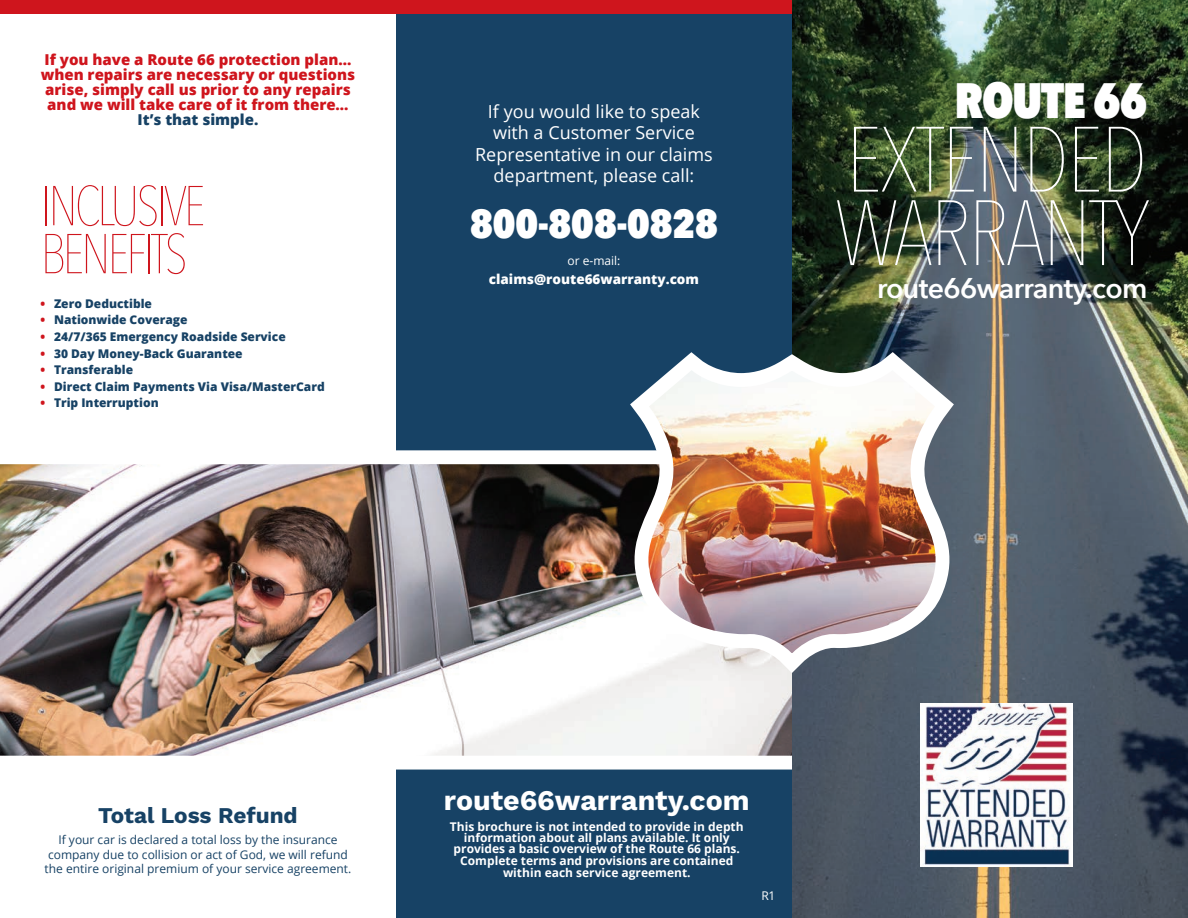
<style>
.page{position:relative;width:1188px;height:918px;background:#fff}
.page>*{position:absolute;margin:0;border:0;box-sizing:border-box;transform-origin:0 0}
.t1{font:200 91.5px/73.5px "Avenir Next Condensed";letter-spacing:-.025em;color:#fff}
.t2{font:200 55.5px/48px "Avenir Next Condensed";letter-spacing:-.06em;color:#cf151d}
.t3{font:800 49.5px "Avenir Next Condensed";letter-spacing:-.025em;color:#fff}
.t4{font:800 40.5px "Avenir Next Condensed";color:#fff}
.t5{font:600 28.5px "Avenir Next";letter-spacing:-.025em;color:#fff}
.t6{font:700 28.5px "Work Sans";color:#fff}
.t7{font:700 22.5px "Work Sans";color:#174265}
.t8{font:18px/21.6px "Open Sans";color:#fff;text-align:center}
.t9{font:800 15px/15px "Open Sans";color:#cf151d;text-align:center}
.t10{font:800 15px "Open Sans";color:#174265}
.t11{font:800 13.5px "Open Sans";color:#fff}
.t12{font:700 12px/11.2px "Open Sans";color:#fff;text-align:center}
.t13{font:800 12px "Open Sans";color:#174265}
.t14{font:12px/14.4px "Open Sans";color:#174265;text-align:center}
.t15{font:12px "Open Sans";color:#fff}
.s1{color:#cf151d}
</style>
<div class="page">
<div style="left:396px;top:0;width:792px;height:918px;background:#174265"></div>
<img style="left:0;top:450px;width:792px;height:320px">
<img style="left:792px;top:0;width:396px;height:918px">
<img style="left:620px;top:342px;width:344px;height:341px">
<div style="left:0;top:0;width:792px;height:14px;background:#cf151d"></div>
<img style="left:921px;top:703px;width:152px;height:164px">
<p class="t9" style="left:41px;top:52px;width:316px">If you have a Route 66 protection plan... when repairs are necessary or questions arise, simply call us prior to any repairs and we will take care of it from there...</p>
<p class="t10" style="left:138px;top:109px;width:122px">It’s that simple.</p>
<h2 class="t2" style="left:40px;top:184px;width:167px">INCLUSIVE<br>BENEFITS</h2>
<p class="t13" style="left:40px;top:295px;width:113px"><span class="s1">•</span> Zero Deductible</p>
<p class="t13" style="left:40px;top:312px;width:149px"><span class="s1">•</span> Nationwide Coverage</p>
<p class="t13" style="left:40px;top:328px;width:247px"><span class="s1">•</span> 24/7/365 Emergency Roadside Service</p>
<p class="t13" style="left:40px;top:345px;width:204px"><span class="s1">•</span> 30 Day Money-Back Guarantee</p>
<p class="t13" style="left:40px;top:361px;width:94px"><span class="s1">•</span> Transferable</p>
<p class="t13" style="left:40px;top:378px;width:286px"><span class="s1">•</span> Direct Claim Payments Via Visa/MasterCard</p>
<p class="t13" style="left:40px;top:394px;width:120px"><span class="s1">•</span> Trip Interruption</p>
<h3 class="t8" style="left:475px;top:100px;width:239px">If you would like to speak with a Customer Service<br>Representative in our claims department, please call:</h3>
<h3 class="t4" style="left:470px;top:197px;width:249px">800-808-0828</h3>
<p class="t15" style="left:568px;top:252px;width:54px">or e-mail:</p>
<p class="t11" style="left:489px;top:269px;width:212px">claims@route66warranty.com</p>
<h3 class="t3" style="left:955px;top:69px;width:194px">ROUTE 66</h3>
<h1 class="t1" style="left:835px;top:126px;width:316px">EXTENDED<br>WARRANTY</h1>
<h3 class="t5" style="left:877px;top:270px;width:272px">route66warranty.com</h3>
<h3 class="t7" style="left:98px;top:802px;width:201px">Total Loss Refund</h3>
<p class="t14" style="left:45px;top:833px;width:308px">If your car is declared a total loss by the insurance company due to collision or act of God, we will refund the entire original premium of your service agreement.</p>
<h3 class="t6" style="left:444px;top:783px;width:307px">route66warranty.com</h3>
<p class="t12" style="left:450px;top:821px;width:295px">This brochure is not intended to provide in depth information about all plans available. It only provides a basic overview of the Route 66 plans.<br>Complete terms and provisions are contained</p>
<p class="t12" style="left:503px;top:867px;width:189px">within each service agreement.</p>
<p class="t15" style="left:762px;top:888px;width:15px">R1</p>
</div>
